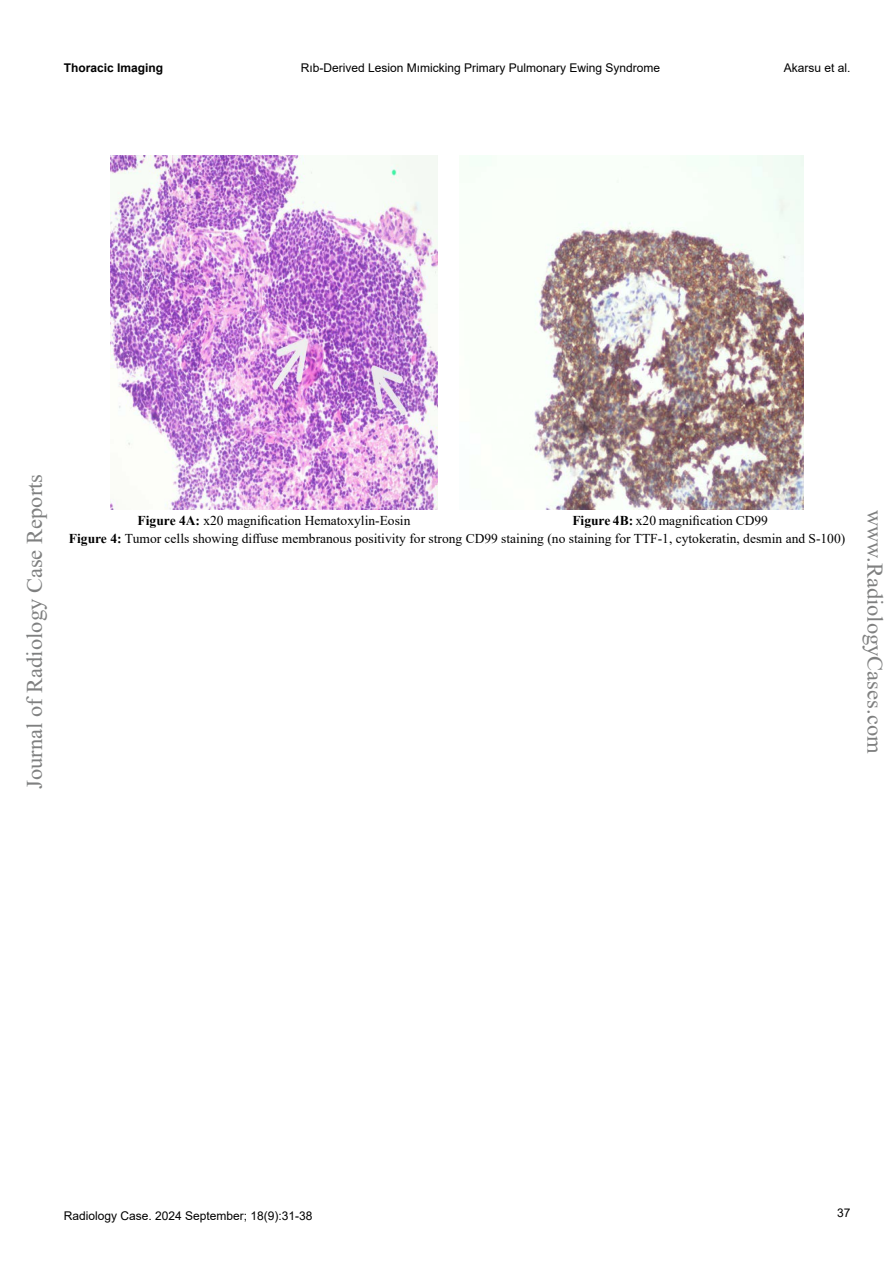
<style>
.page{position:relative;width:893px;height:1263px;background:#fff}
.page>*{position:absolute;margin:0;border:0;box-sizing:border-box;transform-origin:0 0}
.t1{font:22.5px "Times New Roman";color:#7f8080}
.t2{font:13.5px "Times New Roman";color:#000}
.t3{font:12px "Arial";color:#000}
.t4{font:700 12px "Arial";color:#000}
.s1{font-weight:700}
</style>
<div class="page">
<img style="left:111px;top:156px;width:327px;height:353px">
<img style="left:470px;top:156px;width:333px;height:353px">
<p class="t4" style="left:64px;top:60px;width:101px">Thoracic Imaging</p>
<p class="t3" style="left:301px;top:60px;width:361px">Rıb-Derived Lesion Mımicking Primary Pulmonary Ewing Syndrome</p>
<p class="t3" style="left:784px;top:60px;width:68px">Akarsu et al.</p>
<h1 class="t1" style="left:19px;top:789px;width:316px;rotate:-90deg">Journal of Radiology Case Reports</h1>
<p class="t2" style="left:138px;top:511px;width:274px"><span class="s1">Figure 4A:</span> x20 magnification Hematoxylin-Eosin</p>
<p class="t2" style="left:572px;top:511px;width:197px"><span class="s1">Figure 4B:</span> x20 magnification CD99</p>
<p class="t2" style="left:69px;top:529px;width:778px"><span class="s1">Figure 4:</span> Tumor cells showing diffuse membranous positivity for strong CD99 staining (no staining for TTF-1, cytokeratin, desmin and S-100)</p>
<h1 class="t1" style="left:891px;top:510px;width:245px;rotate:90deg">www.RadiologyCases.com</h1>
<p class="t3" style="left:64px;top:1208px;width:250px">Radiology Case. 2024 September; 18(9):31-38</p>
<p class="t3" style="left:837px;top:1204px;width:15px">37</p>
</div>
